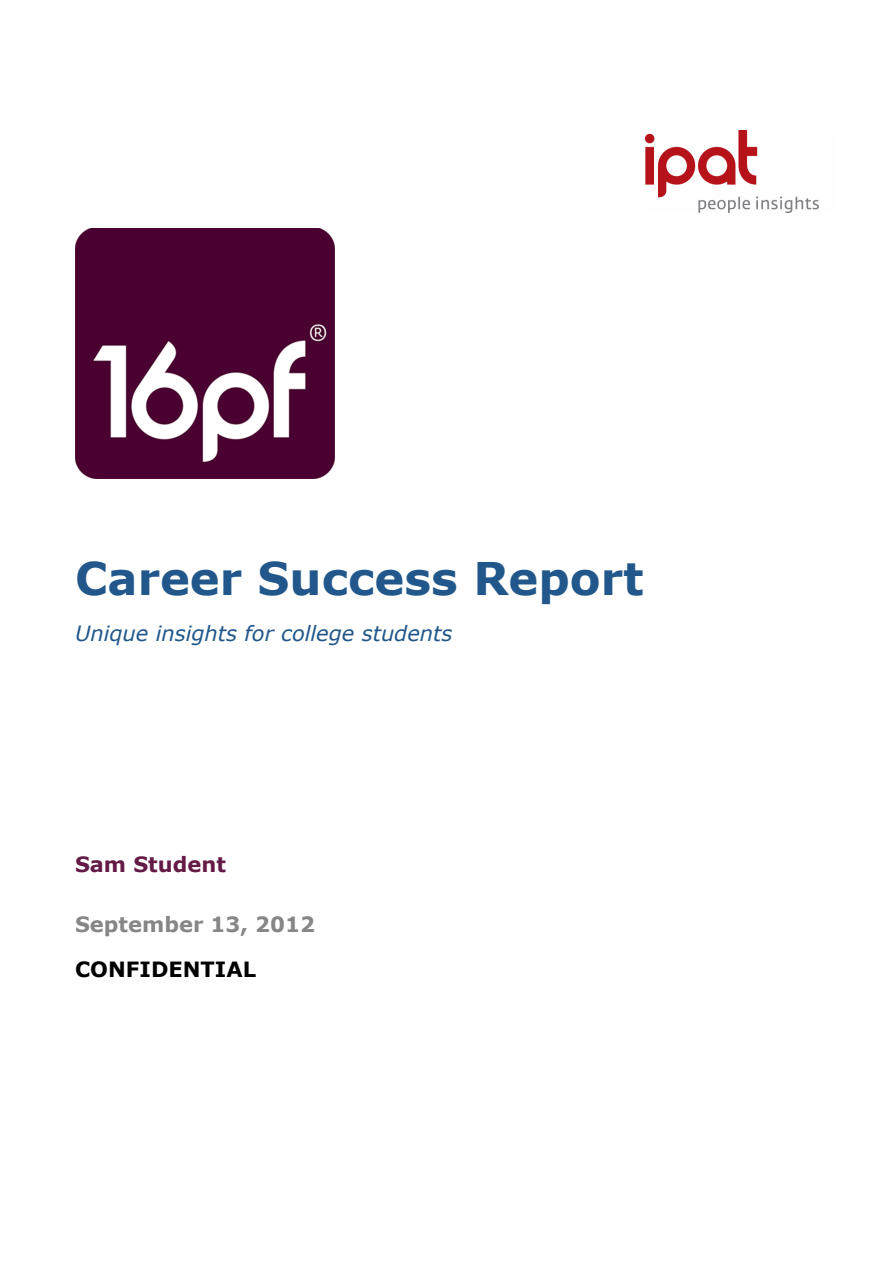
<style>
.page{position:relative;width:893px;height:1263px;background:#fff}
.page>*{position:absolute;margin:0;border:0;box-sizing:border-box;transform-origin:0 0}
.t1{font:700 45px "Verdana";color:#21578a}
.t2{font:italic 21px "Verdana";color:#21578a}
.t3{font:700 21px "Verdana";color:#868686}
.t4{font:700 21px "Verdana";color:#000}
.t5{font:700 21px "Verdana";color:#631a45}
</style>
<div class="page">
<img style="left:645px;top:130px;width:174px;height:83px">
<img style="left:75px;top:228px;width:259px;height:251px">
<h1 class="t1" style="left:75px;top:550px;width:570px">Career Success Report</h1>
<p class="t2" style="left:75px;top:620px;width:379px">Unique insights for college students</p>
<p class="t5" style="left:75px;top:850px;width:152px">Sam Student</p>
<p class="t3" style="left:75px;top:910px;width:241px">September 13, 2012</p>
<p class="t4" style="left:75px;top:955px;width:182px">CONFIDENTIAL</p>
</div>
